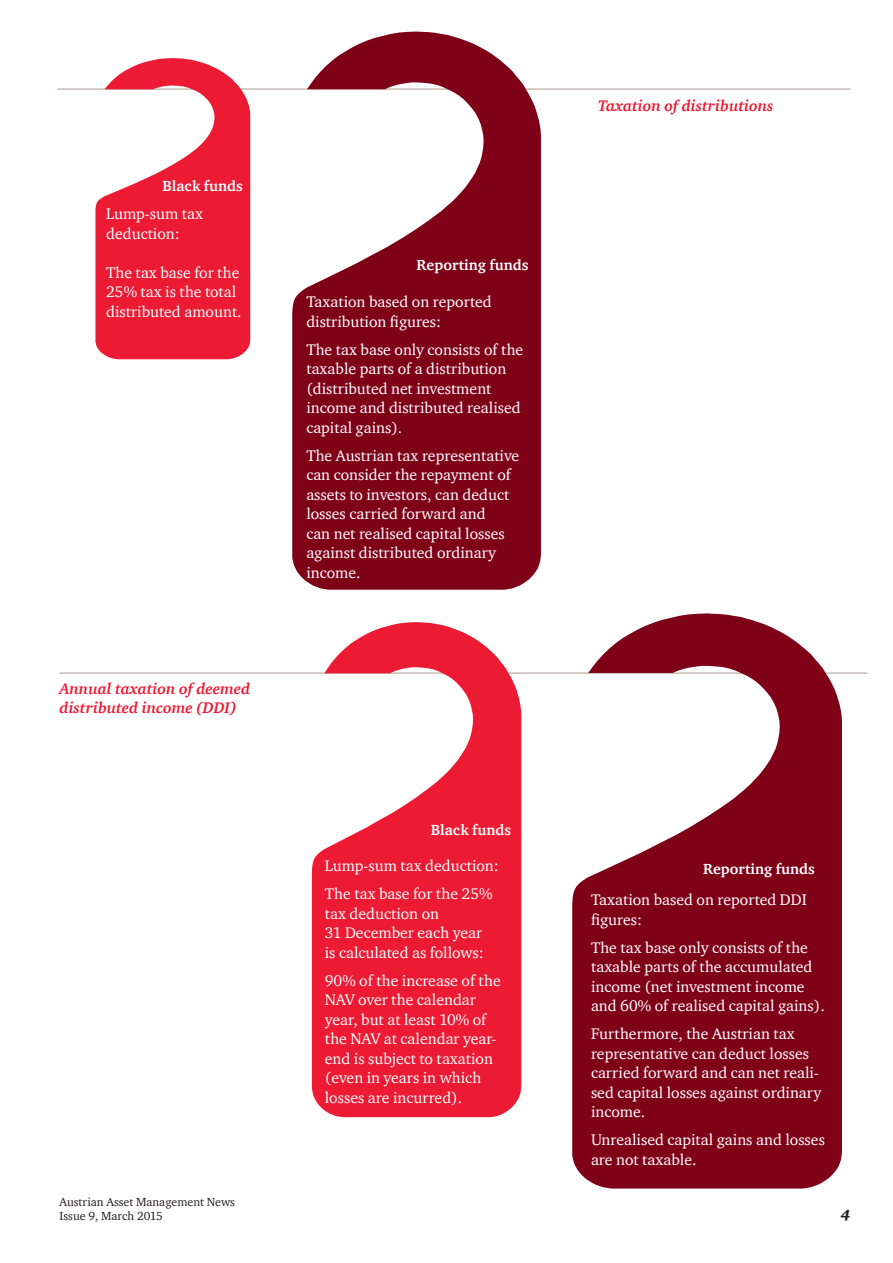
<style>
.page{position:relative;width:893px;height:1263px;background:#fff}
.page>*{position:absolute;margin:0;border:0;box-sizing:border-box;transform-origin:0 0}
.t1{font:15.75px/19.5px "ITC Charter Com";color:#fff}
.t2{font:italic 700 15.75px/19.5px "ITC Charter Com";color:#ed1a33}
.t3{font:700 15px "ITC Charter Com";color:#fff}
.t4{font:italic 900 15px "ITC Charter Com";color:#231f20}
.t5{font:12px/14.4px "ITC Charter Com";color:#231f20}
</style>
<div class="page">
<hr style="left:57px;top:89px;width:793px;height:1px;background:#a79b91">
<svg style="left:95px;top:58px;width:155px;height:301px;fill:#ed1a33"></svg>
<svg style="left:292px;top:32px;width:249px;height:558px;fill:#7f0118"></svg>
<hr style="left:60px;top:673px;width:807px;height:1px;background:#a79b91">
<svg style="left:572px;top:613px;width:270px;height:575px;fill:#7f0118"></svg>
<svg style="left:312px;top:622px;width:209px;height:495px;fill:#ed1a33"></svg>
<p class="t3" style="left:162px;top:176px;width:82px">Black funds</p>
<p class="t1" style="left:106px;top:204px;width:98px">Lump-sum tax deduction:</p>
<p class="t1" style="left:106px;top:262px;width:137px">The tax base for the<br>25% tax is the total distributed amount.</p>
<p class="t2" style="left:60px;top:678px;width:192px">Annual taxation of deemed distributed income (DDI)</p>
<p class="t5" style="left:60px;top:1194px;width:177px">Austrian Asset Management News<br>Issue 9, March 2015</p>
<p class="t3" style="left:417px;top:256px;width:113px">Reporting funds</p>
<p class="t1" style="left:306px;top:292px;width:187px">Taxation based on reported distribution figures:</p>
<p class="t1" style="left:306px;top:339px;width:218px">The tax base only consists of the taxable parts of a distribution (distributed net investment income and distributed realised capital gains).</p>
<p class="t1" style="left:306px;top:445px;width:214px">The Austrian tax representative can consider the repayment of assets to investors, can deduct losses carried forward and<br>can net realised capital losses against distributed ordinary income.</p>
<p class="t3" style="left:431px;top:820px;width:82px">Black funds</p>
<p class="t1" style="left:325px;top:852px;width:176px;line-height:28px">Lump-sum tax deduction:<br>The tax base for the 25%</p>
<p class="t1" style="left:325px;top:903px;width:160px">tax deduction on<br>31 December each year is calculated as follows:</p>
<p class="t1" style="left:325px;top:970px;width:177px">90% of the increase of the<br>NAV over the calendar year, but at least 10% of the NAV at calendar year&shy;end is subject to taxation (even in years in which losses are incurred).</p>
<p class="t2" style="left:598px;top:95px;width:177px">Taxation of distributions</p>
<p class="t3" style="left:703px;top:860px;width:113px">Reporting funds</p>
<p class="t1" style="left:591px;top:890px;width:217px">Taxation based on reported DDI figures:</p>
<p class="t1" style="left:591px;top:937px;width:235px">The tax base only consists of the taxable parts of the accumulated income (net investment income and 60% of realised capital gains).</p>
<p class="t1" style="left:591px;top:1024px;width:232px">Furthermore, the Austrian tax representative can deduct losses carried forward and can net reali&shy;sed capital losses against ordinary income.</p>
<p class="t1" style="left:591px;top:1130px;width:235px">Unrealised capital gains and losses are not taxable.</p>
<p class="t4" style="left:841px;top:1205px;width:11px">4</p>
</div>
